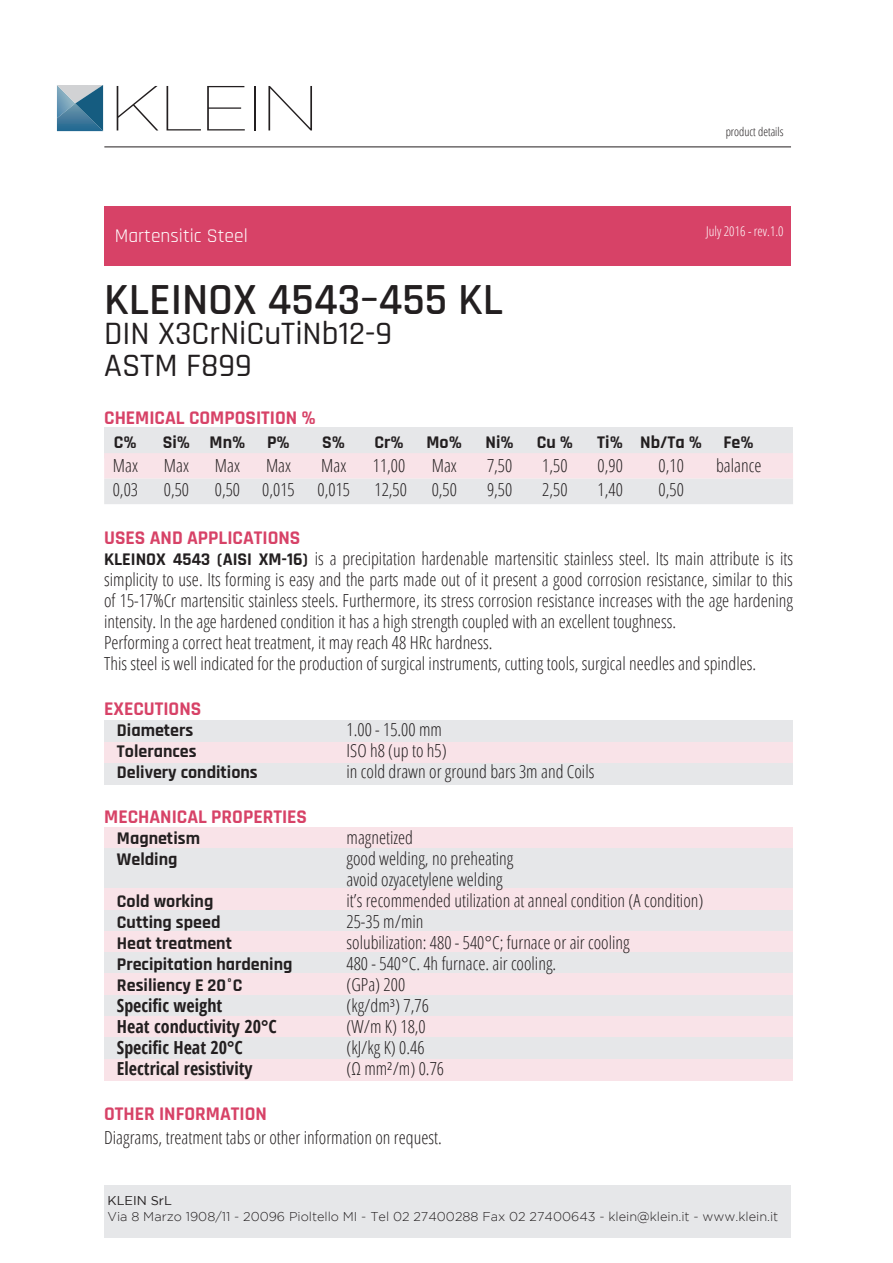
<style>
.page{position:relative;width:893px;height:1263px;background:#fff}
.page>*{position:absolute;margin:0;border:0;box-sizing:border-box;transform-origin:0 0}
.t1{font:600 45px "Rajdhani";color:#231f20}
.t2{font:500 33px "Rajdhani";color:#231f20}
.TABELLA_-_tab{font:700 19.5px "Rajdhani";color:#d74267}
.TESTO_SCHEDE{font:700 19.5px "Rajdhani";color:#d74267}
.t3{font:19.5px "Rajdhani";color:#fff}
.TABELLA{font:300 condensed 18px/21px "Open Sans";color:#231f20;text-align:justify}
.TABELLA_-_tab-2{font:300 condensed 18px "Open Sans";color:#231f20}
.TABELLA_-_tab-3{font:700 18px "Rajdhani";color:#231f20}
.TESTO_SCHEDE-2{font:300 condensed 18px "Open Sans";color:#231f20}
.TABELLA_-_tab-4{font:700 condensed 18px "Open Sans";color:#231f20}
.TESTO_SCHEDE-3{font:700 18px "Rajdhani";color:#231f20}
.t4{font:300 condensed 13.5px "Open Sans";color:#fff}
.t5{font:300 12.75px "Gotham";color:#231f20}
.t6{font:12.75px "Gotham";color:#231f20}
.t7{font:300 condensed 12px "Open Sans";color:#231f20}
.s1{font-family:"Rajdhani";font-weight:700;font-stretch:normal}
</style>
<div class="page">
<div style="left:104px;top:1185px;width:687px;height:53px;background:#e6e7e9"></div>
<div style="left:104px;top:206px;width:687px;height:59px;background:#d74267"></div>
<svg style="left:117px;top:86px;width:41px;height:44px"></svg>
<svg style="left:167px;top:86px;width:34px;height:44px"></svg>
<svg style="left:207px;top:86px;width:38px;height:44px"></svg>
<hr style="left:254px;top:86px;width:2px;height:44px;background:#231f20">
<svg style="left:268px;top:86px;width:44px;height:44px"></svg>
<svg style="left:57px;top:85px;width:46px;height:46px;background:#5788a3"></svg>
<hr style="left:104px;top:147px;width:687px;height:1px;background:#231f20">
<div style="left:104px;top:742px;width:689px;height:21px;background:#f9e3e8"></div>
<div style="left:104px;top:763px;width:689px;height:21px;background:#e6e7e9"></div>
<div style="left:104px;top:720px;width:689px;height:22px;background:#e6e7e9"></div>
<div style="left:104px;top:827px;width:689px;height:21px;background:#f9e3e8"></div>
<div style="left:104px;top:848px;width:689px;height:43px;background:#e6e7e9"></div>
<div style="left:104px;top:889px;width:689px;height:21px;background:#f9e3e8"></div>
<div style="left:104px;top:910px;width:689px;height:21px;background:#e6e7e9"></div>
<div style="left:104px;top:931px;width:689px;height:21px;background:#f9e3e8"></div>
<div style="left:104px;top:952px;width:689px;height:22px;background:#e6e7e9"></div>
<div style="left:104px;top:974px;width:689px;height:21px;background:#f9e3e8"></div>
<div style="left:104px;top:995px;width:689px;height:21px;background:#e6e7e9"></div>
<div style="left:104px;top:1016px;width:689px;height:21px;background:#f9e3e8"></div>
<div style="left:104px;top:1037px;width:689px;height:22px;background:#e6e7e9"></div>
<div style="left:104px;top:1059px;width:689px;height:21px;background:#f9e3e8"></div>
<div style="left:104px;top:428px;width:689px;height:30px;background:#e6e7e9"></div>
<div style="left:104px;top:453px;width:689px;height:26px;background:#f9e3e8"></div>
<div style="left:104px;top:479px;width:689px;height:25px;background:#e6e7e9"></div>
<p class="t7" style="left:726px;top:123px;width:59px">product details</p>
<p class="t3" style="left:115px;top:225px;width:134px">Martensitic Steel</p>
<p class="t4" style="left:706px;top:222px;width:79px">July 2016 - rev.1.0</p>
<p class="t1" style="left:104px;top:273px;width:400px">KLEINOX 4543–455 KL</p>
<p class="t2" style="left:104px;top:315px;width:289px">DIN X3CrNiCuTiNb12-9</p>
<p class="t2" style="left:104px;top:346px;width:149px">ASTM F899</p>
<p class="TABELLA_-_tab" style="left:104px;top:406px;width:213px">CHEMICAL COMPOSITION %</p>
<p class="TESTO_SCHEDE-3" style="left:114px;top:431px;width:25px">C%</p>
<p class="TESTO_SCHEDE-3" style="left:163px;top:431px;width:129px">Si% Mn% P%</p>
<p class="TESTO_SCHEDE-3" style="left:322px;top:431px;width:25px">S%</p>
<p class="TESTO_SCHEDE-3" style="left:374px;top:431px;width:31px">Cr%</p>
<p class="TESTO_SCHEDE-3" style="left:427px;top:431px;width:37px">Mo%</p>
<p class="TESTO_SCHEDE-3" style="left:485px;top:431px;width:30px">Ni%</p>
<p class="TESTO_SCHEDE-3" style="left:537px;top:431px;width:38px">Cu %</p>
<p class="TESTO_SCHEDE-3" style="left:597px;top:431px;width:158px">Ti% Nb/Ta % Fe%</p>
<p class="TESTO_SCHEDE-2" style="left:113px;top:453px;width:27px">Max</p>
<p class="TESTO_SCHEDE-2" style="left:164px;top:453px;width:27px">Max</p>
<p class="TESTO_SCHEDE-2" style="left:215px;top:453px;width:27px">Max</p>
<p class="TESTO_SCHEDE-2" style="left:266px;top:453px;width:27px">Max</p>
<p class="TESTO_SCHEDE-2" style="left:321px;top:453px;width:27px">Max</p>
<p class="TESTO_SCHEDE-2" style="left:373px;top:453px;width:34px">11,00</p>
<p class="TESTO_SCHEDE-2" style="left:432px;top:453px;width:27px">Max</p>
<p class="TESTO_SCHEDE-2" style="left:487px;top:453px;width:27px">7,50</p>
<p class="TESTO_SCHEDE-2" style="left:542px;top:453px;width:27px">1,50</p>
<p class="TESTO_SCHEDE-2" style="left:598px;top:453px;width:27px">0,90</p>
<p class="TESTO_SCHEDE-2" style="left:659px;top:453px;width:27px">0,10</p>
<p class="TESTO_SCHEDE-2" style="left:716px;top:453px;width:47px">balance</p>
<p class="TESTO_SCHEDE-2" style="left:113px;top:477px;width:27px">0,03</p>
<p class="TESTO_SCHEDE-2" style="left:164px;top:477px;width:27px">0,50</p>
<p class="TESTO_SCHEDE-2" style="left:215px;top:477px;width:81px">0,50 0,015</p>
<p class="TESTO_SCHEDE-2" style="left:318px;top:477px;width:34px">0,015</p>
<p class="TESTO_SCHEDE-2" style="left:375px;top:477px;width:34px">12,50</p>
<p class="TESTO_SCHEDE-2" style="left:432px;top:477px;width:27px">0,50</p>
<p class="TESTO_SCHEDE-2" style="left:487px;top:477px;width:27px">9,50</p>
<p class="TESTO_SCHEDE-2" style="left:542px;top:477px;width:27px">2,50</p>
<p class="TESTO_SCHEDE-2" style="left:598px;top:477px;width:27px">1,40</p>
<p class="TESTO_SCHEDE-2" style="left:659px;top:477px;width:27px">0,50</p>
<p class="TESTO_SCHEDE" style="left:104px;top:526px;width:198px">USES AND APPLICATIONS</p>
<p class="TABELLA" style="left:104px;top:547px;width:690px"><span class="s1">KLEINOX 4543 (AISI XM-16)</span> is a precipitation hardenable martensitic stainless steel. Its main attribute is its simplicity to use. Its forming is easy and the parts made out of it present a good corrosion resistance, similar to this of 15-17%Cr martensitic stainless steels. Furthermore, its stress corrosion resistance increases with the age hardening intensity. In the age hardened condition it has a high strength coupled with an excellent toughness.</p>
<p class="TABELLA" style="left:104px;top:631px;width:390px">Performing a correct heat treatment, it may reach 48 HRc hardness.</p>
<p class="TABELLA" style="left:104px;top:652px;width:654px">This steel is well indicated for the production of surgical instruments, cutting tools, surgical needles and spindles.</p>
<p class="TABELLA_-_tab" style="left:104px;top:697px;width:99px">EXECUTIONS</p>
<p class="TABELLA_-_tab-3" style="left:117px;top:719px;width:78px">Diameters</p>
<p class="TABELLA_-_tab-2" style="left:347px;top:717px;width:97px">1.00 - 15.00 mm</p>
<p class="TABELLA_-_tab-3" style="left:117px;top:740px;width:81px">Tolerances</p>
<p class="TABELLA_-_tab-2" style="left:347px;top:738px;width:102px">ISO h8 (up to h5)</p>
<p class="TABELLA_-_tab-3" style="left:117px;top:761px;width:142px">Delivery conditions</p>
<p class="TABELLA_-_tab-2" style="left:347px;top:759px;width:249px">in cold drawn or ground bars 3m and Coils</p>
<p class="TABELLA_-_tab" style="left:104px;top:805px;width:204px">MECHANICAL PROPERTIES</p>
<p class="TABELLA_-_tab-3" style="left:117px;top:827px;width:85px">Magnetism</p>
<p class="TABELLA_-_tab-2" style="left:347px;top:825px;width:68px">magnetized</p>
<p class="TABELLA_-_tab-3" style="left:117px;top:848px;width:62px">Welding</p>
<p class="TABELLA_-_tab-2" style="left:347px;top:846px;width:168px">good welding, no preheating</p>
<p class="TABELLA_-_tab-2" style="left:347px;top:867px;width:158px">avoid ozyacetylene welding</p>
<p class="TABELLA_-_tab-3" style="left:117px;top:890px;width:98px">Cold working</p>
<p class="TABELLA_-_tab-2" style="left:347px;top:888px;width:358px">it’s recommended utilization at anneal condition (A condition)</p>
<p class="TABELLA_-_tab-3" style="left:117px;top:911px;width:105px">Cutting speed</p>
<p class="TABELLA_-_tab-2" style="left:347px;top:909px;width:78px">25-35 m/min</p>
<p class="TABELLA_-_tab-3" style="left:117px;top:932px;width:117px">Heat treatment</p>
<p class="TABELLA_-_tab-2" style="left:347px;top:930px;width:285px">solubilization: 480 - 540°C; furnace or air cooling</p>
<p class="TABELLA_-_tab-3" style="left:117px;top:953px;width:177px">Precipitation hardening</p>
<p class="TABELLA_-_tab-2" style="left:347px;top:951px;width:211px">480 - 540°C. 4h furnace. air cooling.</p>
<p class="TABELLA_-_tab-3" style="left:117px;top:974px;width:127px">Resiliency E 20°C</p>
<p class="TABELLA_-_tab-2" style="left:347px;top:972px;width:60px">(GPa) 200</p>
<p class="TABELLA_-_tab-4" style="left:117px;top:993px;width:107px">Specific weight</p>
<p class="TABELLA_-_tab-2" style="left:347px;top:993px;width:84px">(kg/dm³) 7,76</p>
<p class="TABELLA_-_tab-4" style="left:117px;top:1014px;width:161px">Heat conductivity 20°C</p>
<p class="TABELLA_-_tab-2" style="left:347px;top:1014px;width:81px">(W/m K) 18,0</p>
<p class="TABELLA_-_tab-4" style="left:117px;top:1035px;width:128px">Specific Heat 20°C</p>
<p class="TABELLA_-_tab-2" style="left:347px;top:1035px;width:80px">(kJ/kg K) 0.46</p>
<p class="TABELLA_-_tab-4" style="left:117px;top:1056px;width:137px">Electrical resistivity</p>
<p class="TABELLA_-_tab-2" style="left:347px;top:1056px;width:99px">(Ω mm²/m) 0.76</p>
<p class="TABELLA_-_tab" style="left:104px;top:1102px;width:164px">OTHER INFORMATION</p>
<p class="TABELLA" style="left:104px;top:1126px;width:339px">Diagrams, treatment tabs or other information on request.</p>
<p class="t6" style="left:108px;top:1194px;width:66px">KLEIN SrL</p>
<p class="t5" style="left:108px;top:1209px;width:672px">Via 8 Marzo 1908/11 - 20096 Pioltello MI - Tel 02 27400288 Fax 02 27400643 - klein@klein.it - www.klein.it</p>
</div>
